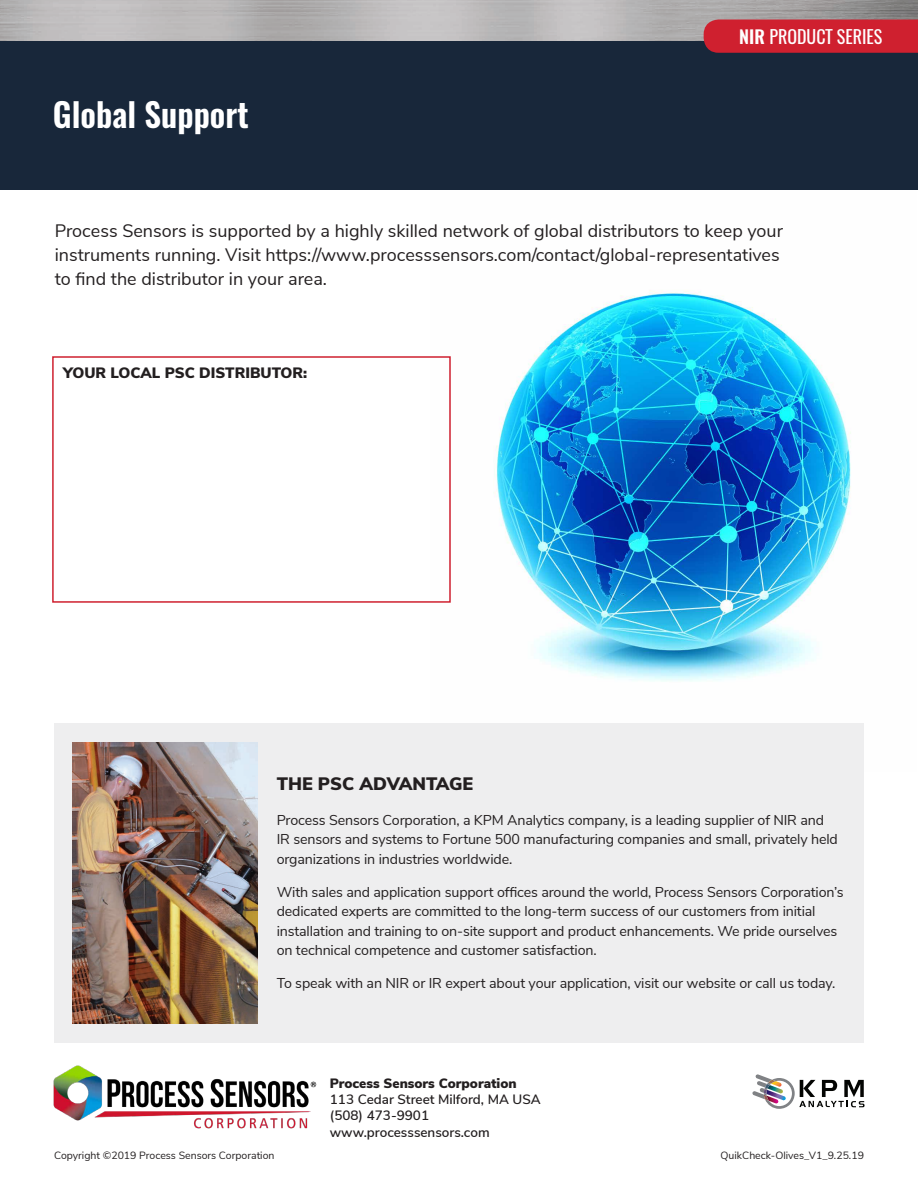
<style>
.page{position:relative;width:918px;height:1188px;background:#fff}
.page>*{position:absolute;margin:0;border:0;box-sizing:border-box;transform-origin:0 0}
.t1{font:600 33px "Oswald";color:#fff}
.t2{font:18px/24px "Nunito Sans";color:#231f20}
.t3{font:18px "Oswald";color:#fff}
.t4{font:900 18px "Nunito Sans";color:#231f20}
.t5{font:900 15px "Nunito Sans";color:#231f20}
.t6{font:14.25px/19.5px "Nunito Sans";letter-spacing:-.01em;color:#231f20}
.t7{font:600 13.5px "Nunito Sans";color:#231f20}
.t8{font:900 13.5px "Nunito Sans";color:#231f20}
.t9{font:10.5px "Nunito Sans";color:#231f20}
.s1{font-weight:600}
</style>
<div class="page">
<img style="left:430px;top:290px;width:434px;height:434px">
<div style="left:0;top:39px;width:918px;height:151px;background:#18273a"></div>
<img style="left:0;top:0;width:918px;height:40px">
<div style="left:704px;top:20px;width:214px;height:33px;background:#cf202f"></div>
<div style="left:54px;top:724px;width:810px;height:319px;background:#eeeeef"></div>
<img style="left:53px;top:1065px;width:264px;height:64px">
<svg style="left:752px;top:1074px;width:113px;height:35px"></svg>
<img style="left:72px;top:743px;width:186px;height:280px">
<div style="left:52px;top:356px;width:399px;height:247px;border:2px solid #cf202f"></div>
<p class="t1" style="left:53px;top:97px;width:197px">Global Support</p>
<p class="t3" style="left:739px;top:21px;width:145px"><span class="s1">NIR</span> PRODUCT SERIES</p>
<p class="t2" style="left:55px;top:218px;width:730px">Process Sensors is supported by a highly skilled network of global distributors to keep your instruments running. Visit https://www.processsensors.com/contact/global-representatives</p>
<p class="t2" style="left:55px;top:266px;width:274px">to find the distributor in your area.</p>
<p class="t5" style="left:63px;top:362px;width:245px">YOUR LOCAL PSC DISTRIBUTOR:</p>
<p class="t4" style="left:277px;top:771px;width:198px">THE PSC ADVANTAGE</p>
<p class="t6" style="left:277px;top:809px;width:563px">Process Sensors Corporation, a KPM Analytics company, is a leading supplier of NIR and<br>IR sensors and systems to Fortune 500 manufacturing companies and small, privately held organizations in industries worldwide.</p>
<p class="t6" style="left:277px;top:881px;width:569px">With sales and application support offices around the world, Process Sensors Corporation’s dedicated experts are committed to the long-term success of our customers from initial installation and training to on-site support and product enhancements. We pride ourselves on technical competence and customer satisfaction.</p>
<p class="t6" style="left:277px;top:973px;width:560px">To speak with an NIR or IR expert about your application, visit our website or call us today.</p>
<p class="t9" style="left:54px;top:1148px;width:222px">Copyright ©2019 Process Sensors Corporation</p>
<p class="t8" style="left:330px;top:1073px;width:188px">Process Sensors Corporation</p>
<p class="t7" style="left:330px;top:1090px;width:212px">113 Cedar Street Milford, MA USA</p>
<p class="t7" style="left:330px;top:1106px;width:101px">(508) 473-9901</p>
<p class="t7" style="left:330px;top:1122px;width:161px">www.processsensors.com</p>
<p class="t9" style="left:721px;top:1148px;width:145px">QuikCheck-Olives_V1_9.25.19</p>
</div>
